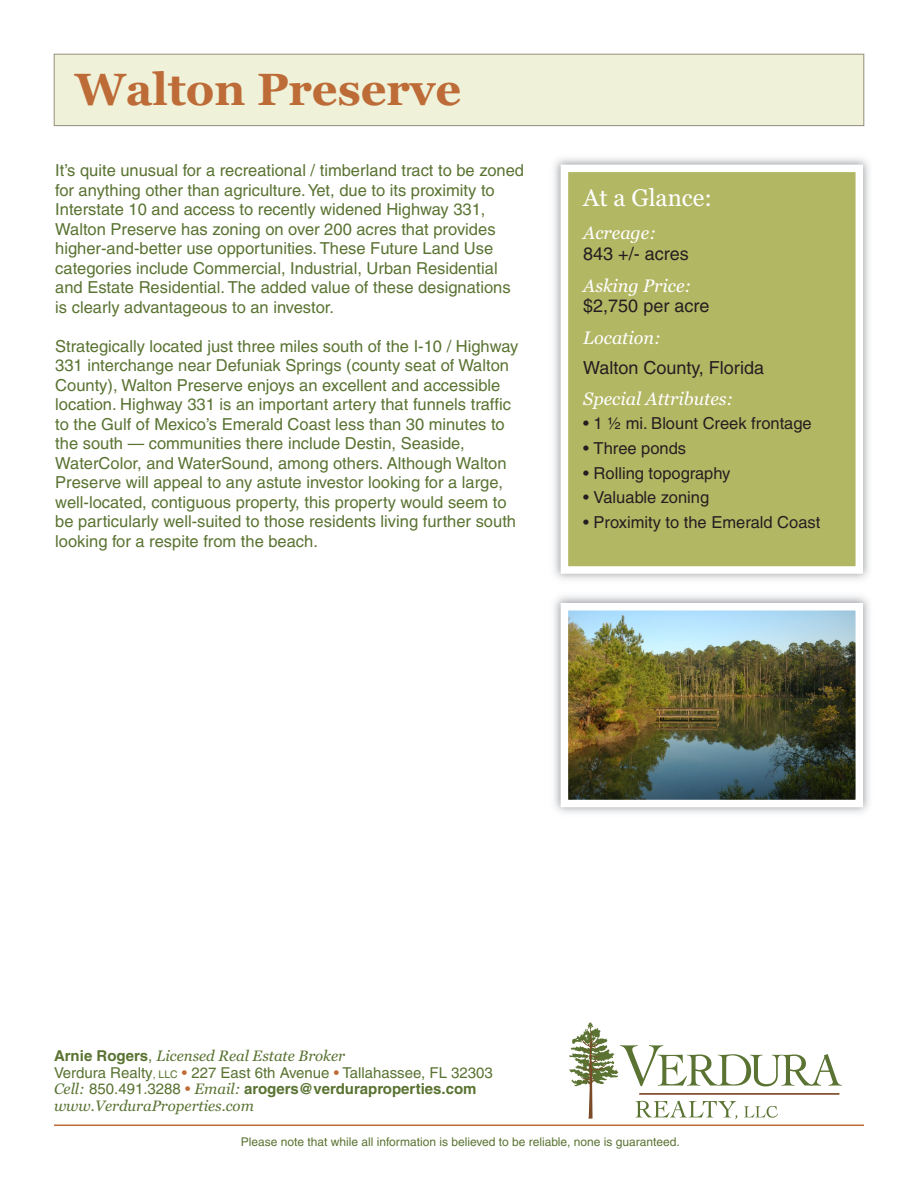
<style>
.page{position:relative;width:918px;height:1188px;background:#fff}
.page>*{position:absolute;margin:0;border:0;box-sizing:border-box;transform-origin:0 0}
.t1{font:700 45px "Georgia";color:#bd6b37}
.t2{font:24px "Georgia";color:#fff}
.t3{font:italic 18px "Georgia";color:#fff}
.t4{font:18px "Helvetica";color:#231f20}
.t5{font:16.5px/19.5px "Helvetica";color:#5a7332}
.t6{font:16.5px "Helvetica";color:#231f20}
.t7{font:15px/16.5px "Helvetica";color:#5a7332}
.t8{font:italic 15px "Georgia";color:#5a7332}
.t9{font:12px "Helvetica";color:#5a7332}
.s1{font-family:"Helvetica";font-weight:700;font-style:normal}
.s2{font-family:"Helvetica";font-style:normal}
.s3{font-size:10.5px}
.s4{color:#bd6b37}
.s5{font-family:"Georgia";font-style:italic}
.s6{font-weight:700}
</style>
<div class="page">
<div style="left:54px;top:54px;width:810px;height:71px;background:#eff1d8"></div>
<div style="left:54px;top:54px;width:810px;height:72px;border:1px solid #948e7c"></div>
<hr style="left:54px;top:1125px;width:810px;height:1px;background:#bd6b37">
<svg style="left:569px;top:1022px;width:273px;height:97px"></svg>
<img style="left:554px;top:596px;width:316px;height:217px">
<img style="left:570px;top:612px;width:284px;height:186px">
<div style="left:561px;top:603px;width:302px;height:204px;border:8px solid #fff"></div>
<img style="left:554px;top:158px;width:315px;height:422px">
<div style="left:568px;top:172px;width:288px;height:394px;background:#b2b764"></div>
<div style="left:561px;top:165px;width:302px;height:409px;border:8px solid #fff"></div>
<h1 class="t1" style="left:75px;top:63px;width:388px">Walton Preserve</h1>
<p class="t5" style="left:55px;top:163px;width:470px">It’s quite unusual for a recreational / timberland tract to be zoned for anything other than agriculture. Yet, due to its proximity to Interstate 10 and access to recently widened Highway 331, Walton Preserve has zoning on over 200 acres that provides higher-and-better use opportunities. These Future Land Use categories include Commercial, Industrial, Urban Residential and Estate Residential. The added value of these designations is clearly advantageous to an investor.</p>
<p class="t5" style="left:55px;top:338px;width:465px">Strategically located just three miles south of the I-10 / Highway 331 interchange near Defuniak Springs (county seat of Walton County), Walton Preserve enjoys an excellent and accessible location. Highway 331 is an important artery that funnels traffic to the Gulf of Mexico’s Emerald Coast less than 30 minutes to the south — communities there include Destin, Seaside, WaterColor, and WaterSound, among others. Although Walton Preserve will appeal to any astute investor looking for a large, well-located, contiguous property, this property would seem to be particularly well-suited to those residents living further south looking for a respite from the beach.</p>
<h2 class="t2" style="left:583px;top:184px;width:130px">At a Glance:</h2>
<p class="t3" style="left:583px;top:226px;width:75px">Acreage:</p>
<p class="t4" style="left:583px;top:247px;width:107px">843 +/- acres</p>
<p class="t3" style="left:583px;top:278px;width:110px">Asking Price:</p>
<p class="t4" style="left:583px;top:299px;width:128px">$2,750 per acre</p>
<p class="t3" style="left:583px;top:330px;width:79px">Location:</p>
<p class="t4" style="left:583px;top:361px;width:182px">Walton County, Florida</p>
<p class="t3" style="left:583px;top:391px;width:152px">Special Attributes:</p>
<p class="t6" style="left:583px;top:418px;width:230px">• 1 ½ mi. Blount Creek frontage</p>
<p class="t6" style="left:583px;top:442px;width:104px">• Three ponds</p>
<p class="t6" style="left:583px;top:467px;width:149px">• Rolling topography</p>
<p class="t6" style="left:583px;top:491px;width:127px">• Valuable zoning</p>
<p class="t6" style="left:583px;top:516px;width:239px">• Proximity to the Emerald Coast</p>
<p class="t8" style="left:54px;top:1050px;width:293px"><span class="s1">Arnie Rogers</span><span class="s2">,</span> Licensed Real Estate Broker</p>
<p class="t7" style="left:54px;top:1066px;width:440px">Verdura Realty<span class="s3">, LLC</span> <span class="s4">•</span> 227 East 6th Avenue <span class="s4">•</span> Tallahassee, FL 32303<br><span class="s5">Cell:</span> 850.491.3288 <span class="s4">•</span> <span class="s5">Email:</span> <span class="s6">arogers@verduraproperties.com</span></p>
<p class="t8" style="left:54px;top:1100px;width:201px">www.VerduraProperties.com</p>
<p class="t9" style="left:241px;top:1137px;width:440px">Please note that while al l information is believed to be reliable, none is guaranteed.</p>
</div>
